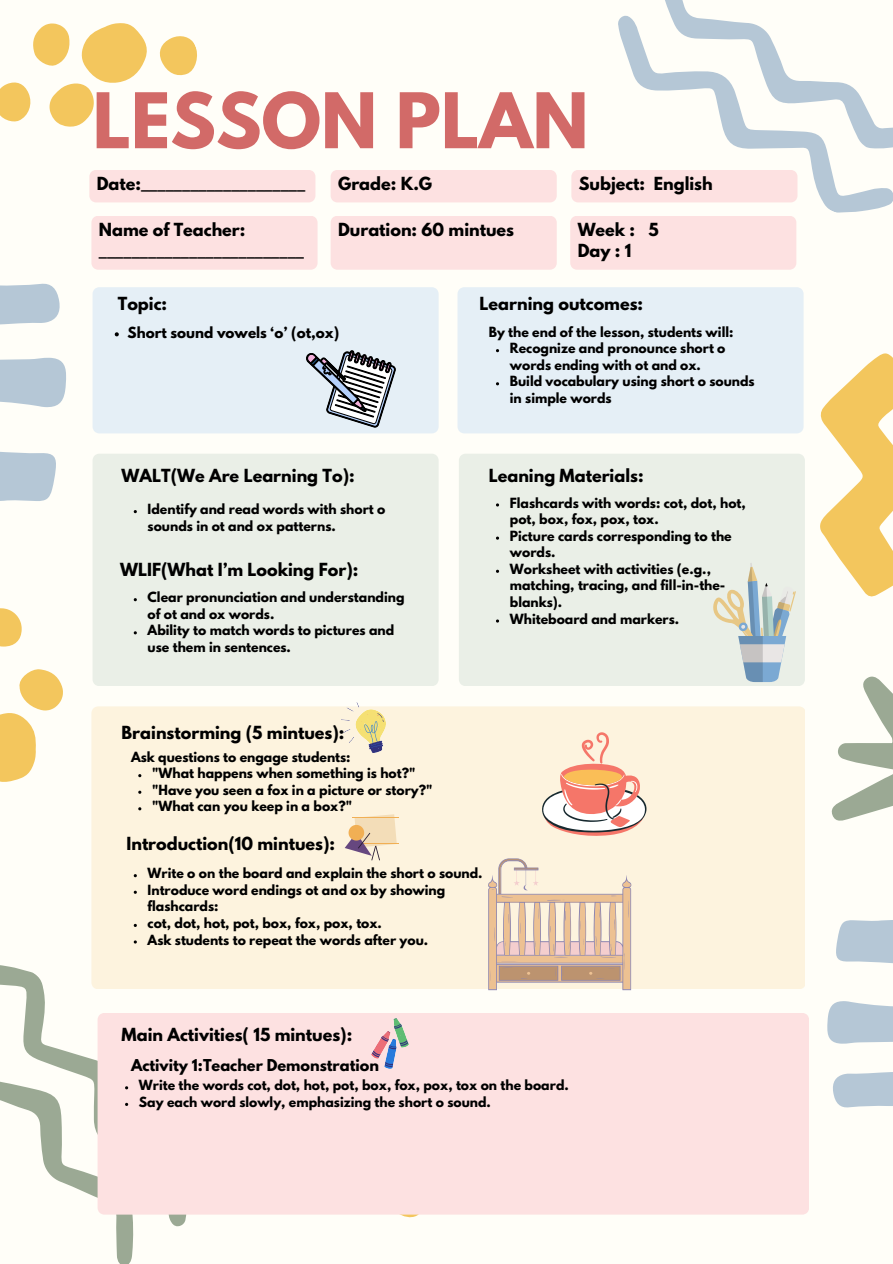
<style>
.page{position:relative;width:893px;height:1264px;background:#fff}
.page>*{position:absolute;margin:0;border:0;box-sizing:border-box;transform-origin:0 0}
.t1{font:700 67.8px "League Spartan";color:#d26a68}
.t2{font:700 16.05px/21.3px "League Spartan";color:#000}
.t3{font:700 14.55px "League Spartan";color:#000}
.t4{font:700 13.65px "League Spartan";color:#000}
.t5{font:700 12.45px/16.5px "League Spartan";color:#000}
</style>
<div class="page">
<div style="left:0;top:0;width:892px;height:1263px;background:#fffef8"></div>
<div style="left:91px;top:706px;width:714px;height:283px;background:#fdf3de"></div>
<svg style="left:0;top:940px;width:238px;height:286px;fill:#fdf3de"></svg>
<svg style="left:0;top:998px;width:180px;height:265px"></svg>
<svg style="left:385px;top:1214px;width:359px;height:4px"></svg>
<div style="left:98px;top:1012px;width:710px;height:202px;background:#fde1e1"></div>
<div style="left:93px;top:454px;width:345px;height:232px;background:#eaefe7"></div>
<div style="left:459px;top:454px;width:252px;height:232px;background:#eaefe7"></div>
<div style="left:93px;top:287px;width:345px;height:146px;background:#e5eff6"></div>
<div style="left:457px;top:287px;width:346px;height:146px;background:#e5eff6"></div>
<div style="left:89px;top:170px;width:226px;height:32px;background:#fde1e1"></div>
<div style="left:330px;top:170px;width:226px;height:32px;background:#fde1e1"></div>
<svg style="left:571px;top:170px;width:13px;height:32px"></svg>
<svg style="left:836px;top:920px;width:56px;height:43px;background:#bacbd8"></svg>
<svg style="left:827px;top:1001px;width:65px;height:42px;background:#bcccd9"></svg>
<svg style="left:833px;top:1072px;width:59px;height:36px;background:#bdcdd9"></svg>
<svg style="left:0;top:669px;width:63px;height:113px"></svg>
<svg style="left:0;top:608px;width:22px;height:38px"></svg>
<svg style="left:0;top:451px;width:56px;height:50px;background:#bbccd9"></svg>
<svg style="left:0;top:357px;width:66px;height:50px;background:#bdcdd9"></svg>
<svg style="left:0;top:283px;width:60px;height:42px;background:#bfceda"></svg>
<svg style="left:584px;top:15px;width:308px;height:218px"></svg>
<svg style="left:625px;top:0;width:267px;height:164px"></svg>
<svg style="left:0;top:23px;width:197px;height:104px"></svg>
<div style="left:91px;top:216px;width:226px;height:54px;background:#fde1e1"></div>
<div style="left:330px;top:216px;width:226px;height:54px;background:#fde1e1"></div>
<div style="left:570px;top:216px;width:226px;height:54px;background:#fde1e1"></div>
<img style="left:341px;top:702px;width:44px;height:51px">
<img style="left:372px;top:1018px;width:37px;height:50px">
<hr style="left:351px;top:817px;width:47px;height:1px;background:#f1af54">
<hr style="left:351px;top:843px;width:47px;height:1px;background:#f1af54">
<svg style="left:344px;top:814px;width:53px;height:46px;background:#e7d0b4"></svg>
<svg style="left:306px;top:350px;width:89px;height:77px"></svg>
<svg style="left:711px;top:337px;width:181px;height:541px"></svg>
<svg style="left:542px;top:732px;width:104px;height:103px"></svg>
<svg style="left:488px;top:858px;width:143px;height:132px;background:#e4ccb7"></svg>
<svg style="left:115px;top:332px;width:4px;height:4px"></svg>
<svg style="left:496px;top:569px;width:3px;height:4px"></svg>
<svg style="left:134px;top:923px;width:3px;height:4px"></svg>
<h2 class="t1" style="left:93px;top:87px;width:497px">LESSON PLAN</h2>
<p class="t2" style="left:97px;top:175px;width:210px">Date:____________________</p>
<p class="t2" style="left:338px;top:175px;width:96px">Grade: K.G</p>
<h1 class="t2" style="left:578px;top:175px;width:135px">Subject: English</h1>
<h2 class="t2" style="left:99px;top:221px;width:207px">Name of Teacher: _________________________</h2>
<h2 class="t2" style="left:338px;top:221px;width:177px">Duration: 60 mintues</h2>
<h2 class="t2" style="left:577px;top:221px;width:82px">Week : 5<br>Day : 1</h2>
<p class="t2" style="left:118px;top:295px;width:51px">Topic:</p>
<p class="t2" style="left:479px;top:295px;width:165px">Learning outcomes:</p>
<h2 class="t4" style="left:128px;top:326px;width:213px">Short sound vowels ‘o’ (ot,ox)</h2>
<p class="t5" style="left:510px;top:325px;width:246px;text-indent:-21px">By the end of the lesson, students will:<br>Recognize and pronounce short o words ending with ot and ox.<br>Build vocabulary using short o sounds in simple words</p>
<h3 class="t2" style="left:122px;top:466px;width:234px">WALT(We Are Learning To):</h3>
<p class="t2" style="left:488px;top:466px;width:156px">Leaning Materials:</p>
<p class="t5" style="left:148px;top:502px;width:239px">Identify and read words with short o sounds in ot and ox patterns.</p>
<h2 class="t2" style="left:120px;top:560px;width:240px">WLIF(What I’m Looking For):</h2>
<p class="t5" style="left:148px;top:590px;width:258px">Clear pronunciation and understanding of ot and ox words.<br>Ability to match words to pictures and use them in sentences.</p>
<p class="t5" style="left:510px;top:496px;width:237px">Flashcards with words: cot, dot, hot, pot, box, fox, pox, tox.<br>Picture cards corresponding to the words.<br>Worksheet with activities (e.g., matching, tracing, and fill-in-the&shy;blanks).</p>
<h2 class="t5" style="left:510px;top:612px;width:171px">Whiteboard and markers.</h2>
<p class="t2" style="left:122px;top:723px;width:224px">Brainstorming (5 mintues):</p>
<h2 class="t5" style="left:131px;top:750px;width:221px">Ask questions to engage students:</h2>
<h2 class="t5" style="left:152px;top:766px;width:265px">"What happens when something is hot?"</h2>
<p class="t5" style="left:152px;top:783px;width:282px">"Have you seen a fox in a picture or story?"</p>
<p class="t5" style="left:152px;top:799px;width:201px">"What can you keep in a box?"</p>
<h2 class="t2" style="left:126px;top:835px;width:210px">Introduction(10 mintues):</h2>
<p class="t5" style="left:148px;top:866px;width:336px">Write o on the board and explain the short o sound.</p>
<p class="t5" style="left:148px;top:883px;width:299px">Introduce word endings ot and ox by showing flashcards:</p>
<h3 class="t5" style="left:148px;top:916px;width:282px">cot, dot, hot, pot, box, fox, pox, tox.<br>Ask students to repeat the words after you.</h3>
<p class="t2" style="left:122px;top:1025px;width:232px">Main Activities( 15 mintues):</p>
<h2 class="t3" style="left:131px;top:1058px;width:249px">Activity 1:Teacher Demonstration</h2>
<p class="t5" style="left:139px;top:1078px;width:431px">Write the words cot, dot, hot, pot, box, fox, pox, tox on the board.<br>Say each word slowly, emphasizing the short o sound.</p>
</div>
